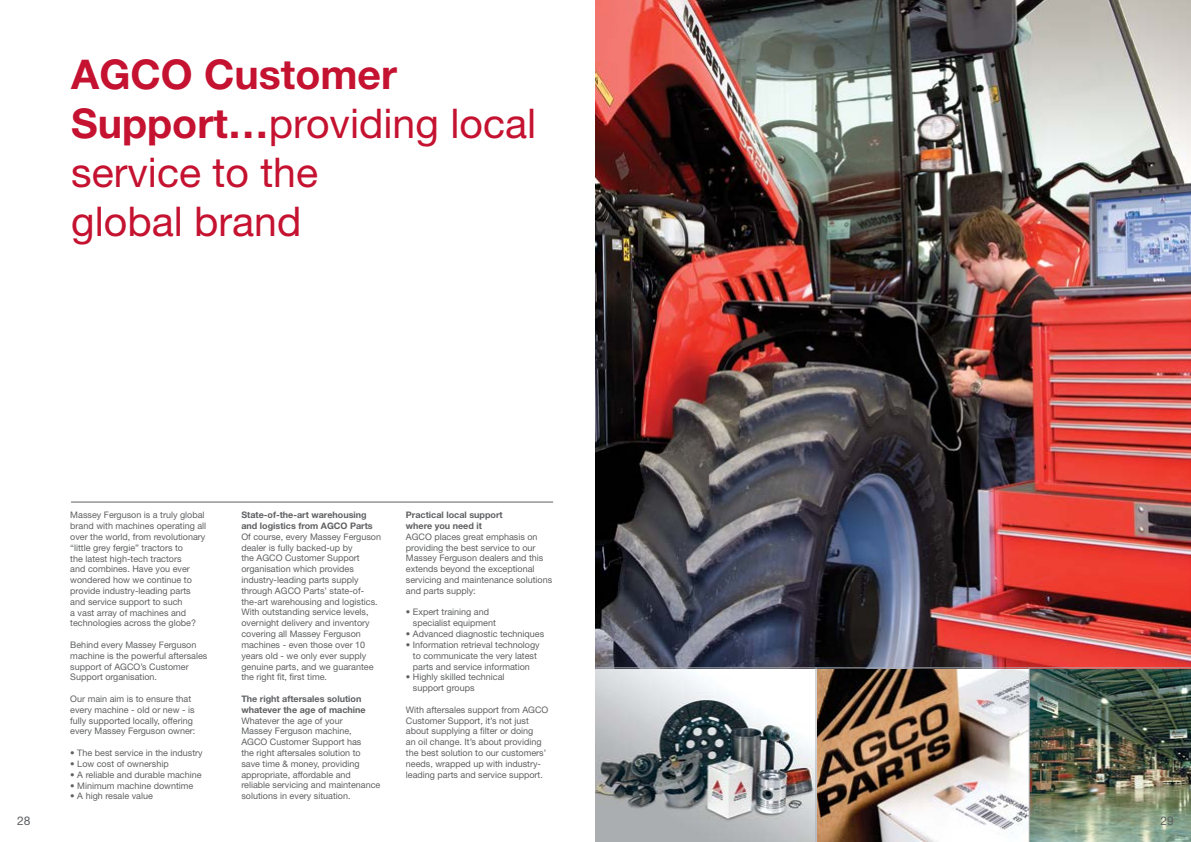
<style>
.page{position:relative;width:1191px;height:842px;background:#fff}
.page>*{position:absolute;margin:0;border:0;box-sizing:border-box;transform-origin:0 0}
.t1{font:41px/49.2px "Helvetica Neue";color:#c41230}
.t2{font:12px "Helvetica Neue";color:#5f6062}
.t3{font:9px/10.8px "Helvetica Neue";color:#5f6062}
.t4{font:700 9px/10.8px "Helvetica Neue";color:#5f6062}
.s1{font-weight:700}
</style>
<div class="page">
<img style="left:595px;top:0;width:596px;height:842px">
<svg style="left:838px;top:69px;width:27px;height:8px"></svg>
<svg style="left:898px;top:69px;width:27px;height:8px"></svg>
<svg style="left:958px;top:69px;width:30px;height:7px"></svg>
<svg style="left:1017px;top:69px;width:30px;height:7px"></svg>
<svg style="left:1077px;top:69px;width:30px;height:7px"></svg>
<hr style="left:71px;top:501px;width:482px;height:1px;background:#5f6062">
<hr style="left:1028px;top:668px;width:1px;height:174px;background:#aaacaf">
<hr style="left:815px;top:668px;width:1px;height:174px;background:#aaacaf">
<hr style="left:595px;top:667px;width:596px;height:1px;background:#aaacaf">
<h1 class="t1" style="left:71px;top:49px;width:466px"><span class="s1">AGCO Customer<br>Support…</span>providing local service to the<br>global brand</h1>
<h2 class="t2" style="left:17px;top:813px;width:15px">28</h2>
<p class="t3" style="left:70px;top:510px;width:137px">Massey Ferguson is a truly global brand with machines operating all over the world, from revolutionary “little grey fergie” tractors to<br>the latest high-tech tractors<br>and combines. Have you ever wondered how we continue to provide industry-leading parts and service support to such<br>a vast array of machines and technologies across the globe?</p>
<p class="t3" style="left:70px;top:639px;width:139px">Behind every Massey Ferguson machine is the powerful aftersales support of AGCO’s Customer<br>Support organisation.</p>
<p class="t3" style="left:70px;top:693px;width:127px">Our main aim is to ensure that every machine - old or new - is fully supported locally, offering every Massey Ferguson owner:</p>
<p class="t3" style="left:70px;top:747px;width:134px">• The best service in the industry</p>
<p class="t3" style="left:70px;top:758px;width:100px">• Low cost of ownership</p>
<p class="t3" style="left:70px;top:769px;width:133px">• A reliable and durable machine</p>
<p class="t3" style="left:70px;top:780px;width:125px">• Minimum machine downtime</p>
<p class="t3" style="left:70px;top:790px;width:84px">• A high resale value</p>
<p class="t4" style="left:241px;top:509px;width:133px">State-of-the-art warehousing and logistics from AGCO Parts</p>
<p class="t3" style="left:241px;top:531px;width:141px">Of course, every Massey Ferguson dealer is fully backed-up by<br>the AGCO Customer Support organisation which provides industry-leading parts supply through AGCO Parts’ state-of&shy;the-art warehousing and logistics.<br>With outstanding service levels, overnight delivery and inventory covering all Massey Ferguson machines - even those over 10 years old - we only ever supply genuine parts, and we guarantee the right fit, first time.</p>
<p class="t4" style="left:241px;top:693px;width:126px">The right aftersales solution whatever the age of machine</p>
<p class="t3" style="left:241px;top:715px;width:140px">Whatever the age of your<br>Massey Ferguson machine,<br>AGCO Customer Support has<br>the right aftersales solution to save time &amp; money, providing appropriate, affordable and reliable servicing and maintenance solutions in every situation.</p>
<p class="t4" style="left:406px;top:509px;width:98px">Practical local support where you need it</p>
<p class="t3" style="left:406px;top:531px;width:148px">AGCO places great emphasis on providing the best service to our<br>Massey Ferguson dealers and this extends beyond the exceptional servicing and maintenance solutions and parts supply:</p>
<p class="t3" style="left:413px;top:607px;width:85px;text-indent:-7px">• Expert training and specialist equipment</p>
<p class="t3" style="left:406px;top:628px;width:140px">• Advanced diagnostic techniques</p>
<p class="t3" style="left:406px;top:639px;width:135px;text-align:center">• Information retrieval technology to communicate the very latest parts and service information</p>
<p class="t3" style="left:413px;top:671px;width:93px;text-indent:-7px">• Highly skilled technical support groups</p>
<p class="t3" style="left:406px;top:704px;width:144px">With aftersales support from AGCO Customer Support, it’s not just about supplying a filter or doing<br>an oil change. It’s about providing the best solution to our customers’ needs, wrapped up with industry&shy;leading parts and service support.</p>
<h2 class="t2" style="left:1160px;top:813px;width:15px">29</h2>
</div>
